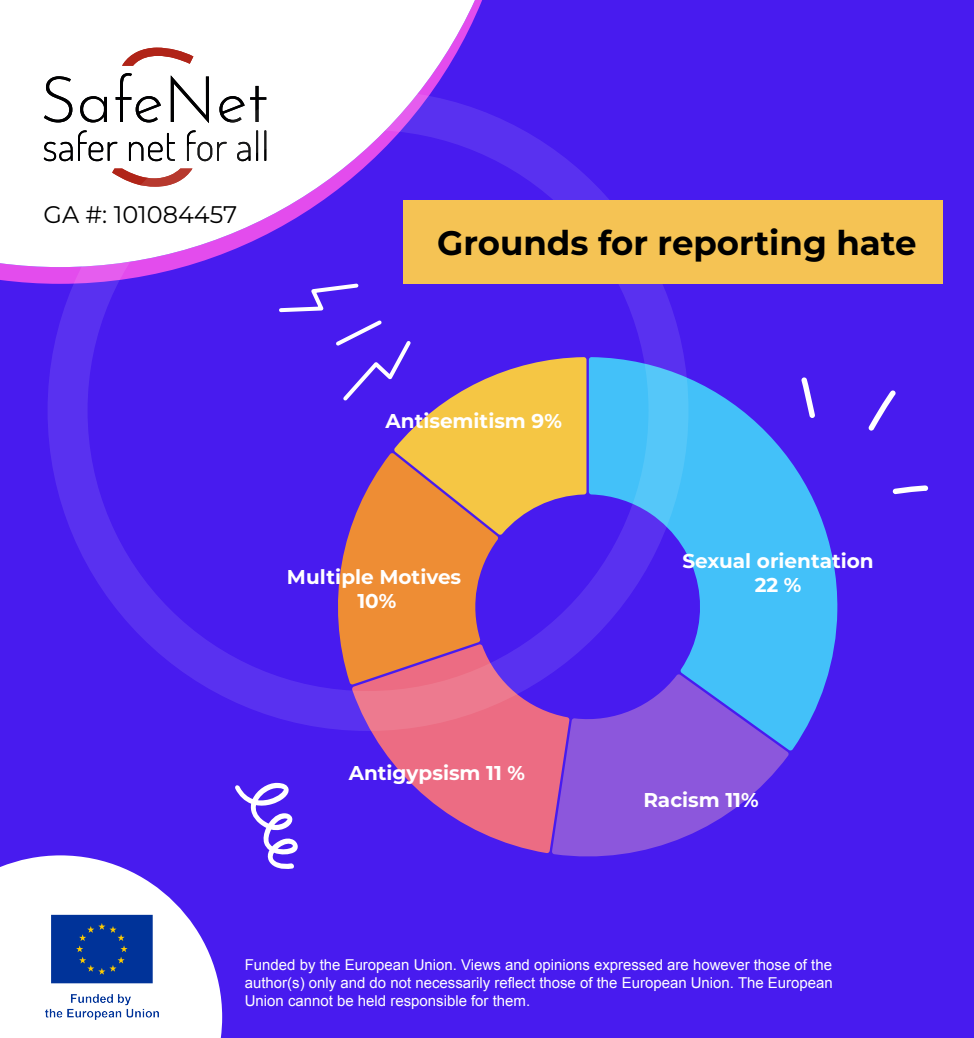
<style>
.page{position:relative;width:974px;height:1038px;background:#481bef}
.page>*{position:absolute;margin:0;border:0;box-sizing:border-box;transform-origin:0 0}
.t1{font:700 34px "Montserrat";color:#000}
.t2{font:24px "Montserrat";color:#000}
.t3{font:700 20px/24px "Montserrat";color:#fff;text-align:center}
.t4{font:15px/18px "Arial";color:#fff;text-align:justify}
</style>
<div class="page">
<svg style="left:0;top:0;width:482px;height:284px"></svg>
<svg style="left:0;top:0;width:475px;height:267px;fill:#fff"></svg>
<svg style="left:44px;top:48px;width:222px;height:139px"></svg>
<svg style="left:589px;top:357px;width:249px;height:394px;fill:#43c1f9"></svg>
<svg style="left:552px;top:674px;width:237px;height:183px;fill:#8c57dc"></svg>
<svg style="left:352px;top:685px;width:218px;height:168px;fill:#ec6c83"></svg>
<div style="left:48px;top:90px;width:641px;height:641px;border:40px solid #fff;border-radius:50%"></div>
<svg style="left:0;top:855px;width:222px;height:183px;fill:#fff"></svg>
<div style="left:403px;top:201px;width:540px;height:83px;background:#f5c354"></div>
<svg style="left:235px;top:783px;width:63px;height:86px"></svg>
<svg style="left:277px;top:281px;width:309px;height:404px"></svg>
<svg style="left:893px;top:485px;width:35px;height:9px"></svg>
<svg style="left:868px;top:390px;width:28px;height:41px"></svg>
<svg style="left:801px;top:377px;width:14px;height:41px"></svg>
<img style="left:39px;top:903px;width:126px;height:127px">
<h2 class="t2" style="left:44px;top:198px;width:195px">GA #: 101084457</h2>
<h1 class="t1" style="left:437px;top:220px;width:481px">Grounds for reporting hate</h1>
<h3 class="t3" style="left:386px;top:408px;width:178px">Antisemitism 9%</h3>
<h3 class="t3" style="left:287px;top:565px;width:176px">Multiple Motives<br>10%</h3>
<h3 class="t3" style="left:682px;top:549px;width:193px">Sexual orientation<br>22 %</h3>
<h3 class="t3" style="left:349px;top:760px;width:178px">Antigypsism 11 %</h3>
<h3 class="t3" style="left:643px;top:788px;width:117px">Racism 11%</h3>
<p class="t4" style="left:245px;top:956px;width:590px">Funded by the European Union. Views and opinions expressed are however those of the author(s) only and do not necessarily reflect those of the European Union. The European Union cannot be held responsible for them.</p>
</div>
